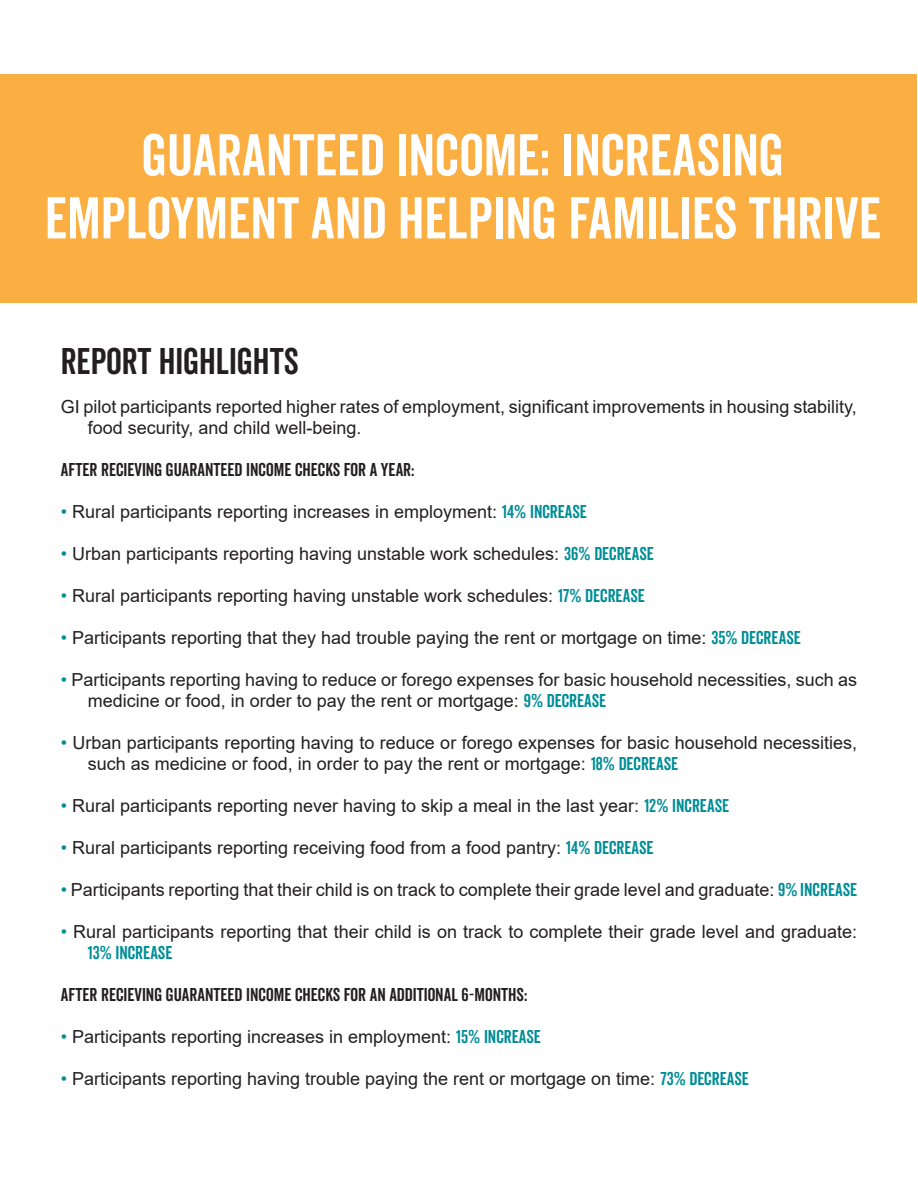
<style>
.page{position:relative;width:918px;height:1188px;background:#fff}
.page>*{position:absolute;margin:0;border:0;box-sizing:border-box;transform-origin:0 0}
.Subtitles{font:57px/63px "Veneer Clean";color:#fff;text-align:center}
.t1{font:36px "Veneer Clean";color:#231f20}
.t2{font:18px/21px "Arial";color:#231f20}
.t3{font:18px "Veneer Clean";color:#231f20}
.s1{color:#018d96}
.s2{font-family:"Veneer Clean";color:#018d96}
</style>
<div class="page">
<div style="left:1px;top:74px;width:916px;height:229px;background:#fbae42"></div>
<p class="Subtitles" style="left:45px;top:123px;width:838px">GUARANTEED INCOME: INCREASING<br>EMPLOYMENT AND HELPING FAMILIES THRIVE</p>
<p class="t1" style="left:61px;top:339px;width:239px">REPORT HIGHLIGHTS</p>
<p class="t2" style="left:88px;top:396px;width:771px;text-indent:-27px">GI pilot participants reported higher rates of employment, significant improvements in housing stability, food security, and child well-being.</p>
<p class="t3" style="left:61px;top:459px;width:355px">AFTER RECIEVING GUARANTEED INCOME CHECKS FOR A YEAR:</p>
<p class="t2" style="left:61px;top:501px;width:528px"><span class="s1">•</span> Rural participants reporting increases in employment: <span class="s2">14% INCREASE</span></p>
<p class="t2" style="left:61px;top:543px;width:595px"><span class="s1">•</span> Urban participants reporting having unstable work schedules: <span class="s2">36% DECREASE</span></p>
<p class="t2" style="left:61px;top:585px;width:586px"><span class="s1">•</span> Rural participants reporting having unstable work schedules: <span class="s2">17% DECREASE</span></p>
<p class="t2" style="left:61px;top:627px;width:742px"><span class="s1">•</span> Participants reporting that they had trouble paying the rent or mortgage on time: <span class="s2">35% DECREASE</span></p>
<p class="t2" style="left:88px;top:669px;width:771px;text-indent:-27px"><span class="s1">•</span> Participants reporting having to reduce or forego expenses for basic household necessities, such as medicine or food, in order to pay the rent or mortgage: <span class="s2">9% DECREASE</span></p>
<p class="t2" style="left:88px;top:732px;width:771px;text-indent:-27px"><span class="s1">•</span> Urban participants reporting having to reduce or forego expenses for basic household necessities, such as medicine or food, in order to pay the rent or mortgage: <span class="s2">18% DECREASE</span></p>
<p class="t2" style="left:61px;top:795px;width:670px"><span class="s1">•</span> Rural participants reporting never having to skip a meal in the last year: <span class="s2">12% INCREASE</span></p>
<p class="t2" style="left:61px;top:837px;width:594px"><span class="s1">•</span> Rural participants reporting receiving food from a food pantry: <span class="s2">14% DECREASE</span></p>
<p class="t2" style="left:61px;top:879px;width:798px"><span class="s1">•</span> Participants reporting that their child is on track to complete their grade level and graduate: <span class="s2">9% INCREASE</span></p>
<p class="t2" style="left:88px;top:921px;width:771px;text-indent:-27px"><span class="s1">•</span> Rural participants reporting that their child is on track to complete their grade level and graduate:<br><span class="s2">13% INCREASE</span></p>
<p class="t3" style="left:61px;top:984px;width:468px">AFTER RECIEVING GUARANTEED INCOME CHECKS FOR AN ADDITIONAL 6-MONTHS:</p>
<p class="t2" style="left:61px;top:1026px;width:482px"><span class="s1">•</span> Participants reporting increases in employment: <span class="s2">15% INCREASE</span></p>
<p class="t2" style="left:61px;top:1068px;width:690px"><span class="s1">•</span> Participants reporting having trouble paying the rent or mortgage on time: <span class="s2">73% DECREASE</span></p>
</div>
